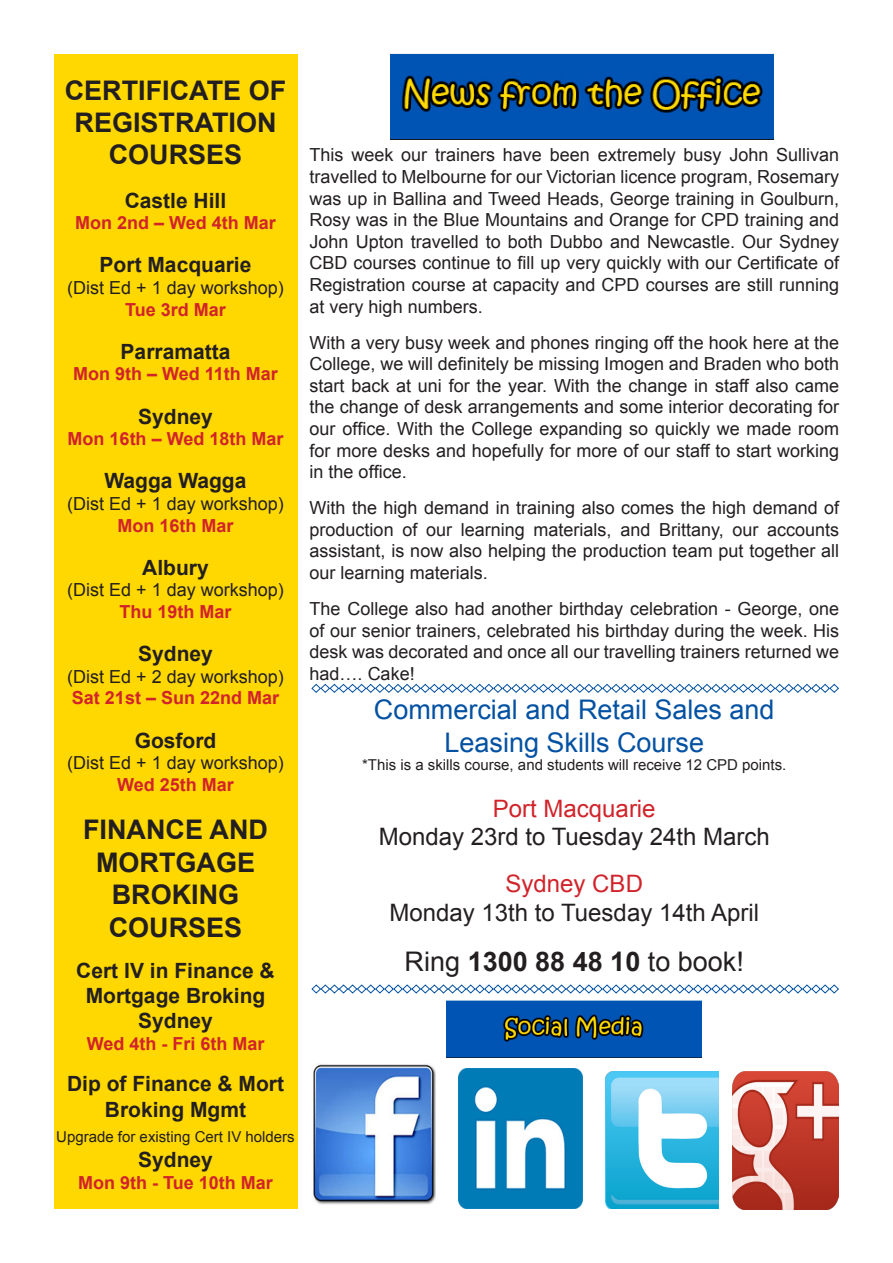
<style>
.page{position:relative;width:893px;height:1263px;background:#fff}
.page>*{position:absolute;margin:0;border:0;box-sizing:border-box;transform-origin:0 0}
.t1{font:700 27px/32.4px "Arial";color:#231f20;text-align:center}
.t2{font:27px "Arial";color:#0351a2}
.t3{font:27px "Arial";color:#231f20}
.t4{font:24px "Arial";color:#231f20}
.t5{font:24px "Arial";color:#d1232a}
.t6{font:700 21px/25.2px "Arial";color:#231f20;text-align:center}
.t7{font:18px/21.6px "Arial";color:#231f20;text-align:justify}
.t8{font:700 18px "Arial";color:#d1232a}
.t9{font:15px "Arial";color:#231f20}
.s1{font-weight:700}
</style>
<div class="page">
<div style="left:54px;top:54px;width:243px;height:1155px;background:#ffd801"></div>
<img style="left:312px;top:1064px;width:124px;height:140px">
<img style="left:733px;top:1071px;width:106px;height:138px">
<img style="left:458px;top:1069px;width:124px;height:140px">
<img style="left:605px;top:1071px;width:113px;height:138px">
<img style="left:391px;top:53px;width:383px;height:87px">
<img style="left:447px;top:1000px;width:255px;height:58px">
<svg style="left:311px;top:984px;width:528px;height:10px"></svg>
<svg style="left:311px;top:683px;width:528px;height:10px"></svg>
<p class="t1" style="left:65px;top:75px;width:223px">CERTIFICATE OF</p>
<p class="t1" style="left:75px;top:107px;width:204px">REGISTRATION</p>
<p class="t1" style="left:109px;top:139px;width:135px">COURSES</p>
<p class="t6" style="left:125px;top:188px;width:103px">Castle Hill</p>
<p class="t8" style="left:75px;top:211px;width:202px">Mon 2nd – Wed 4th Mar</p>
<p class="t6" style="left:100px;top:253px;width:153px">Port Macquarie</p>
<p class="t7" style="left:67px;top:277px;width:218px">(Dist Ed + 1 day workshop)</p>
<p class="t8" style="left:125px;top:297px;width:102px">Tue 3rd Mar</p>
<p class="t6" style="left:121px;top:339px;width:111px">Parramatta</p>
<p class="t8" style="left:73px;top:362px;width:206px">Mon 9th – Wed 11th Mar</p>
<p class="t6" style="left:138px;top:404px;width:76px">Sydney</p>
<p class="t8" style="left:68px;top:427px;width:217px">Mon 16th – Wed 18th Mar</p>
<p class="t6" style="left:105px;top:469px;width:143px">Wagga Wagga</p>
<p class="t7" style="left:67px;top:493px;width:218px">(Dist Ed + 1 day workshop)</p>
<p class="t8" style="left:117px;top:513px;width:118px">Mon 16th Mar</p>
<p class="t6" style="left:142px;top:555px;width:68px">Albury</p>
<p class="t7" style="left:67px;top:579px;width:218px">(Dist Ed + 1 day workshop)</p>
<p class="t8" style="left:119px;top:600px;width:114px">Thu 19th Mar</p>
<p class="t6" style="left:138px;top:642px;width:76px">Sydney</p>
<p class="t7" style="left:67px;top:666px;width:218px">(Dist Ed + 2 day workshop)</p>
<p class="t8" style="left:72px;top:686px;width:209px">Sat 21st – Sun 22nd Mar</p>
<p class="t6" style="left:135px;top:728px;width:83px">Gosford</p>
<p class="t7" style="left:67px;top:752px;width:218px">(Dist Ed + 1 day workshop)</p>
<p class="t8" style="left:117px;top:772px;width:118px">Wed 25th Mar</p>
<p class="t1" style="left:83px;top:814px;width:186px">FINANCE AND<br>MORTGAGE<br>BROKING</p>
<p class="t1" style="left:109px;top:912px;width:135px">COURSES</p>
<p class="t6" style="left:76px;top:959px;width:200px">Cert IV in Finance &amp;</p>
<p class="t6" style="left:86px;top:984px;width:181px">Mortgage Broking</p>
<p class="t6" style="left:138px;top:1009px;width:76px">Sydney</p>
<p class="t8" style="left:87px;top:1032px;width:179px">Wed 4th - Fri 6th Mar</p>
<p class="t6" style="left:67px;top:1072px;width:219px">Dip of Finance &amp; Mort<br>Broking Mgmt</p>
<p class="t9" style="left:56px;top:1127px;width:240px">Upgrade for existing Cert IV holders</p>
<p class="t6" style="left:138px;top:1148px;width:76px">Sydney</p>
<p class="t8" style="left:78px;top:1170px;width:196px">Mon 9th - Tue 10th Mar</p>
<p class="t7" style="left:310px;top:144px;width:531px">This week our trainers have been extremely busy John Sullivan travelled to Melbourne for our Victorian licence program, Rosemary was up in Ballina and Tweed Heads, George training in Goulburn, Rosy was in the Blue Mountains and Orange for CPD training and John Upton travelled to both Dubbo and Newcastle. Our Sydney CBD courses continue to fill up very quickly with our Certificate of Registration course at capacity and CPD courses are still running at very high numbers.</p>
<p class="t7" style="left:310px;top:332px;width:531px">With a very busy week and phones ringing off the hook here at the College, we will definitely be missing Imogen and Braden who both start back at uni for the year. With the change in staff also came the change of desk arrangements and some interior decorating for our office. With the College expanding so quickly we made room for more desks and hopefully for more of our staff to start working in the office.</p>
<p class="t7" style="left:310px;top:497px;width:531px">With the high demand in training also comes the high demand of production of our learning materials, and Brittany, our accounts assistant, is now also helping the production team put together all our learning materials.</p>
<p class="t7" style="left:310px;top:598px;width:531px">The College also had another birthday celebration - George, one of our senior trainers, celebrated his birthday during the week. His desk was decorated and once all our travelling trainers returned we had…. Cake!</p>
<p class="t2" style="left:374px;top:692px;width:402px">Commercial and Retail Sales and</p>
<p class="t2" style="left:444px;top:725px;width:261px">Leasing Skills Course</p>
<p class="t9" style="left:362px;top:755px;width:426px">*This is a skills course, and students will receive 12 CPD points.</p>
<p class="t5" style="left:493px;top:792px;width:164px">Port Macquarie</p>
<p class="t4" style="left:379px;top:821px;width:392px">Monday 23rd to Tuesday 24th March</p>
<p class="t5" style="left:506px;top:868px;width:139px">Sydney CBD</p>
<p class="t4" style="left:389px;top:897px;width:371px">Monday 13th to Tuesday 14th April</p>
<p class="t3" style="left:405px;top:944px;width:341px">Ring <span class="s1">1300 88 48 10</span> to book!</p>
</div>
